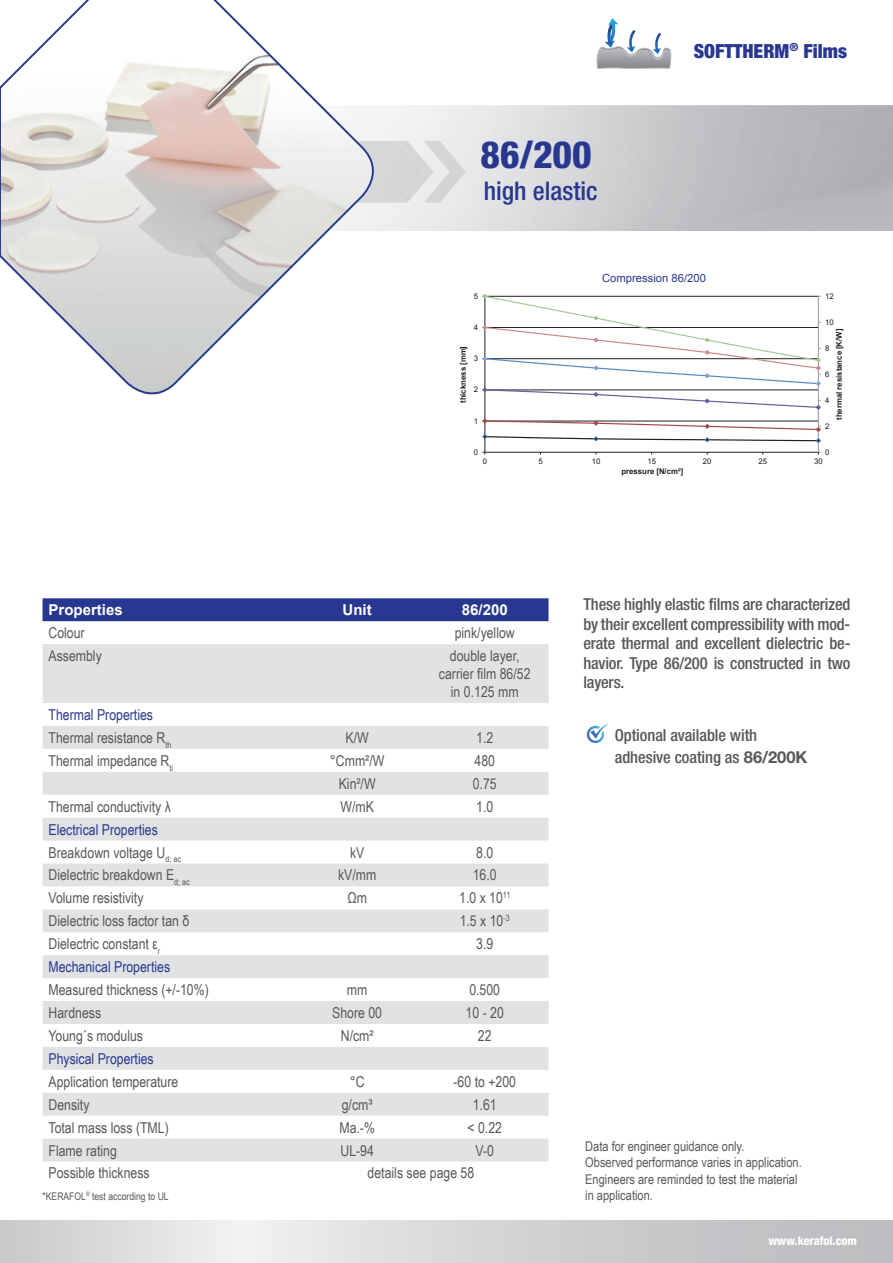
<style>
.page{position:relative;width:893px;height:1263px;background:#fff}
.page>*{position:absolute;margin:0;border:0;box-sizing:border-box;transform-origin:0 0}
.t1{font:800 condensed 37.65px "Helvetica Neue LT Pro";color:#283890}
.t2{font:500 condensed 25.8px "Helvetica Neue LT Pro";color:#283890}
.t3{font:900 condensed 19.5px "Helvetica Neue LT Pro";color:#283890}
.t4{font:500 condensed 16.5px/19.5px "Helvetica Neue LT Pro";letter-spacing:-.01em;color:#57585a;text-align:justify}
.t5{font:15px/18px "Arial Narrow";color:#57585a;text-align:center}
.t6{font:15px/23px "Arial Narrow";color:#283890}
.t7{font:700 15px "Arial";color:#fff}
.t8{font:13.5px/16.2px "Arial Narrow";color:#57585a}
.t9{font:800 condensed 12px "Helvetica Neue LT Pro";color:#fff}
.t10{font:11.25px "Arial";color:#283890}
.t11{font:10.5px "Arial Narrow";color:#57585a}
.t12{font:700 7.8px "Arial";color:#231f20}
.t13{font:7.8px "Arial";color:#231f20}
.s1{color:#283890}
.s2{color:#57585a}
.s3{font-weight:700;font-stretch:normal}
</style>
<div class="page">
<svg style="left:0;top:1220px;width:893px;height:43px;background:#d3d4d6"></svg>
<svg style="left:596px;top:18px;width:75px;height:51px"></svg>
<img style="left:386px;top:141px;width:80px;height:62px">
<img style="left:393px;top:141px;width:40px;height:62px">
<svg style="left:0;top:0;width:386px;height:395px"></svg>
<hr style="left:818px;top:296px;width:1px;height:156px;background:#989a9d">
<hr style="left:485px;top:296px;width:1px;height:156px;background:#231f20">
<hr style="left:485px;top:452px;width:333px;height:1px;background:#231f20">
<svg style="left:482px;top:294px;width:339px;height:150px"></svg>
<div style="left:43px;top:598px;width:506px;height:23px;background:#283890"></div>
<svg style="left:43px;top:644px;width:506px;height:517px;fill:#e1e2e4"></svg>
<svg style="left:587px;top:724px;width:21px;height:19px"></svg>
<h1 class="t1" style="left:481px;top:131px;width:113px">86/200</h1>
<h2 class="t2" style="left:484px;top:176px;width:115px">high elastic</h2>
<h3 class="t3" style="left:694px;top:39px;width:155px">SOFTTHERM<sup>®</sup> Films</h3>
<p class="t10" style="left:602px;top:271px;width:105px">Compression 86/200</p>
<p class="t13" style="left:474px;top:291px;width:6px">5</p>
<p class="t13" style="left:825px;top:291px;width:10px">12</p>
<p class="t13" style="left:474px;top:322px;width:6px">4</p>
<p class="t12" style="left:458px;top:403px;width:59px;rotate:-90deg">thickness [mm]</p>
<p class="t13" style="left:474px;top:353px;width:6px">3</p>
<p class="t13" style="left:474px;top:385px;width:6px">2</p>
<p class="t13" style="left:474px;top:416px;width:6px">1</p>
<p class="t13" style="left:825px;top:317px;width:10px">10</p>
<p class="t12" style="left:834px;top:420px;width:92px;rotate:-90deg">thermal resistance [K/W]</p>
<p class="t13" style="left:825px;top:343px;width:6px">8</p>
<p class="t13" style="left:825px;top:369px;width:6px">6</p>
<p class="t13" style="left:825px;top:395px;width:6px">4</p>
<p class="t13" style="left:825px;top:421px;width:6px">2</p>
<p class="t13" style="left:474px;top:447px;width:6px">0</p>
<p class="t13" style="left:825px;top:447px;width:6px">0</p>
<p class="t13" style="left:483px;top:456px;width:6px">0</p>
<p class="t13" style="left:538px;top:456px;width:6px">5</p>
<p class="t13" style="left:592px;top:456px;width:10px">10</p>
<p class="t13" style="left:647px;top:456px;width:10px">15</p>
<p class="t13" style="left:703px;top:456px;width:10px">20</p>
<p class="t13" style="left:759px;top:456px;width:10px">25</p>
<p class="t13" style="left:814px;top:456px;width:10px">30</p>
<p class="t7" style="left:49px;top:599px;width:76px">Properties</p>
<p class="t7" style="left:343px;top:599px;width:31px">Unit</p>
<p class="t7" style="left:462px;top:599px;width:47px">86/200</p>
<p class="t5" style="left:49px;top:623px;width:38px">Colour</p>
<p class="t5" style="left:455px;top:623px;width:62px">pink/yellow</p>
<p class="t5" style="left:49px;top:646px;width:55px">Assembly</p>
<p class="t5" style="left:439px;top:646px;width:93px">double layer, carrier film 86/52 in 0.125 mm</p>
<p class="t5" style="left:49px;top:703px;width:124px;line-height:23px;text-align:left"><span class="s1">Thermal Properties<br></span>Thermal resistance R<sub>th</sub></p>
<p class="t5" style="left:346px;top:728px;width:25px">K/W</p>
<p class="t5" style="left:476px;top:728px;width:19px">1.2</p>
<p class="t5" style="left:49px;top:751px;width:126px">Thermal impedance R<sub>ti</sub></p>
<p class="t5" style="left:330px;top:751px;width:56px">°Cmm²/W</p>
<p class="t5" style="left:474px;top:751px;width:22px">480</p>
<p class="t5" style="left:339px;top:774px;width:38px">Kin²/W</p>
<p class="t5" style="left:473px;top:774px;width:25px">0.75</p>
<p class="t5" style="left:49px;top:797px;width:124px">Thermal conductivity λ</p>
<p class="t5" style="left:340px;top:797px;width:35px">W/mK</p>
<p class="t5" style="left:476px;top:797px;width:19px">1.0</p>
<p class="t6" style="left:49px;top:817px;width:134px">Electrical Properties<br><span class="s2">Breakdown voltage U</span><sub>d;</sub> <sub>ac</sub></p>
<p class="t5" style="left:350px;top:843px;width:16px">kV</p>
<p class="t5" style="left:476px;top:843px;width:19px">8.0</p>
<p class="t5" style="left:49px;top:865px;width:143px">Dielectric breakdown E<sub>d;</sub> <sub>ac</sub></p>
<p class="t5" style="left:338px;top:865px;width:40px">kV/mm</p>
<p class="t5" style="left:473px;top:865px;width:25px">16.0</p>
<p class="t5" style="left:49px;top:888px;width:97px">Volume resistivity</p>
<p class="t5" style="left:347px;top:888px;width:21px">Ωm</p>
<p class="t5" style="left:459px;top:888px;width:53px">1.0 x 10<sup>11</sup></p>
<p class="t5" style="left:49px;top:911px;width:142px">Dielectric loss factor tan δ</p>
<p class="t5" style="left:460px;top:911px;width:52px">1.5 x 10<sup>-3</sup></p>
<p class="t5" style="left:49px;top:934px;width:113px">Dielectric constant ε<sub>r</sub></p>
<p class="t5" style="left:476px;top:934px;width:19px">3.9</p>
<p class="t6" style="left:49px;top:955px;width:123px">Mechanical Properties</p>
<p class="t5" style="left:49px;top:980px;width:162px">Measured thickness (+/-10%)</p>
<p class="t5" style="left:347px;top:980px;width:22px">mm</p>
<p class="t5" style="left:469px;top:980px;width:32px">0.500</p>
<p class="t5" style="left:49px;top:1003px;width:54px">Hardness</p>
<p class="t5" style="left:332px;top:1003px;width:51px">Shore 00</p>
<p class="t5" style="left:466px;top:1003px;width:40px">10 - 20</p>
<p class="t5" style="left:49px;top:1026px;width:96px">Young´s modulus</p>
<p class="t5" style="left:341px;top:1026px;width:34px">N/cm²</p>
<p class="t5" style="left:478px;top:1026px;width:15px">22</p>
<p class="t6" style="left:49px;top:1046px;width:107px">Physical Properties</p>
<p class="t5" style="left:49px;top:1072px;width:131px">Application temperature</p>
<p class="t5" style="left:350px;top:1072px;width:16px">°C</p>
<p class="t5" style="left:453px;top:1072px;width:64px">-60 to +200</p>
<p class="t5" style="left:49px;top:1095px;width:43px">Density</p>
<p class="t5" style="left:342px;top:1095px;width:32px">g/cm³</p>
<p class="t5" style="left:473px;top:1095px;width:25px">1.61</p>
<p class="t5" style="left:49px;top:1118px;width:122px">Total mass loss (TML)</p>
<p class="t5" style="left:339px;top:1118px;width:37px">Ma.-%</p>
<p class="t5" style="left:467px;top:1118px;width:36px">&lt; 0.22</p>
<p class="t5" style="left:49px;top:1141px;width:70px">Flame rating</p>
<p class="t5" style="left:340px;top:1141px;width:35px">UL-94</p>
<p class="t5" style="left:475px;top:1141px;width:20px">V-0</p>
<p class="t5" style="left:49px;top:1163px;width:103px">Possible thickness</p>
<p class="t5" style="left:368px;top:1163px;width:108px">details see page 58</p>
<p class="t11" style="left:43px;top:1188px;width:128px">*KERAFOL<sup>®</sup> test according to UL</p>
<p class="t12" style="left:621px;top:466px;width:63px">pressure [N/cm²]</p>
<p class="t4" style="left:583px;top:594px;width:269px">These highly elastic films are characterized by their excellent compressibility with mod&shy;erate thermal and excellent dielectric be&shy;havior. Type 86/200 is constructed in two layers.</p>
<p class="t4" style="left:615px;top:724px;width:194px;line-height:21.6px">Optional available with adhesive coating as <span class="s3">86/200K</span></p>
<p class="t8" style="left:585px;top:1138px;width:218px">Data for engineer guidance only.<br>Observed performance varies in application.<br>Engineers are reminded to test the material in application.</p>
<p class="t9" style="left:768px;top:1233px;width:90px">www.kerafol.com</p>
</div>
